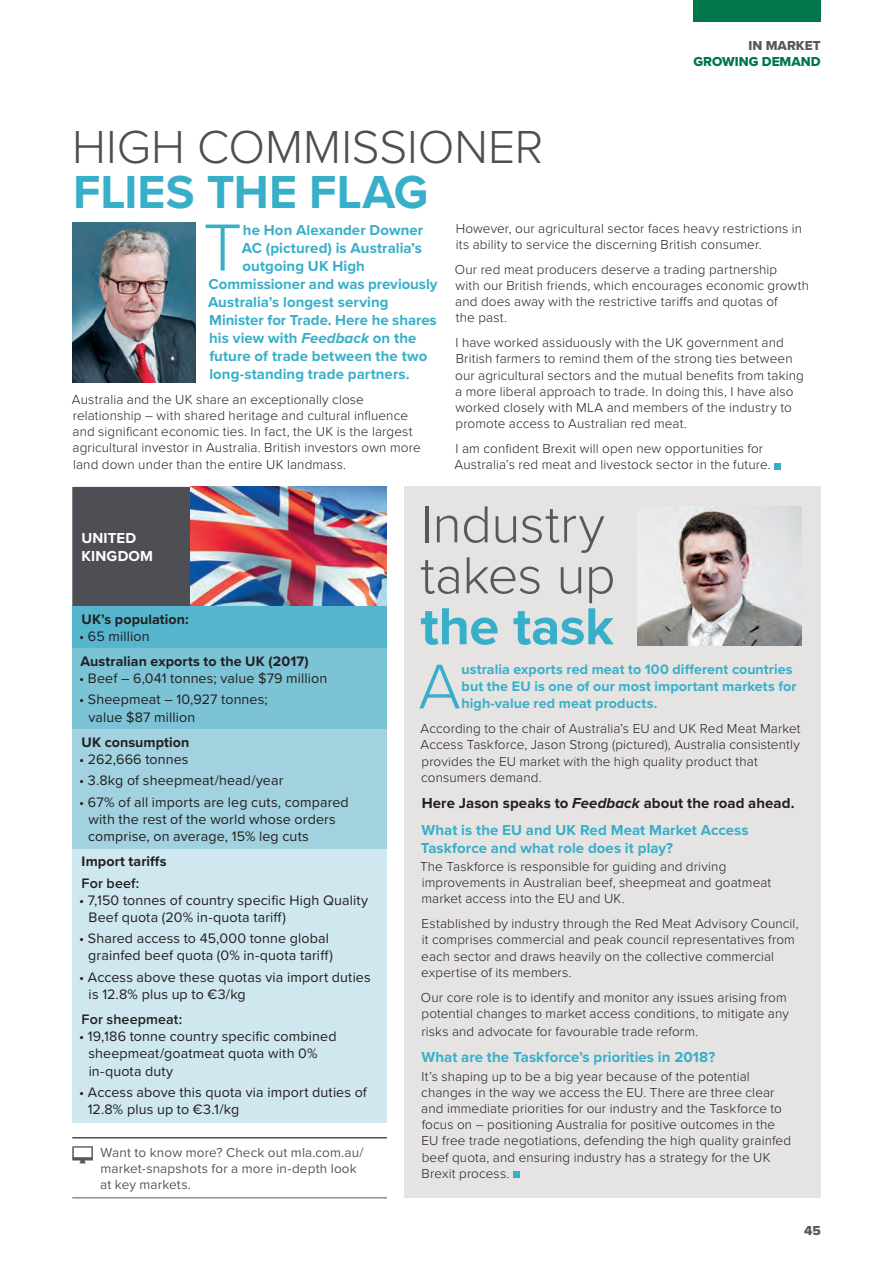
<style>
.page{position:relative;width:893px;height:1263px;background:#fff}
.page>*{position:absolute;margin:0;border:0;box-sizing:border-box;transform-origin:0 0}
.Intro_Para{font:300 69px "Proxima Nova";color:#37afc8}
.Intro_Para-2{font:300 65.55px "Proxima Nova";color:#37afc8}
.Story_Heading-Proxim{font:300 54px/51px "Proxima Nova";letter-spacing:-.01em;color:#57585a}
.Story_Heading-Proxim-2{font:300 48px/45px "Proxima Nova";color:#4d4f54}
.Intro_Para-3{font:700 15px "Proxima Nova";letter-spacing:.005em;color:#37afc8}
.Sub_Sub_Heading{font:700 15px/18px "Proxima Nova";letter-spacing:.005em;color:#37afc8}
.Sub_Sub_Heading-2{font:700 15px "Proxima Nova";letter-spacing:.005em;color:#231f20}
.Country_Heading{font:700 15px/18px "Proxima Nova";letter-spacing:.01em;color:#fff}
.Country_focus_text{font:14.25px/17.1px "Proxima Nova";letter-spacing:.01em;color:#231f20}
.Intro_Para-4{font:700 14.25px/17.1px "Proxima Nova";letter-spacing:.005em;color:#37afc8}
.Country_Heading-2{font:700 14.25px "Proxima Nova";letter-spacing:.005em;color:#231f20}
.Country_focus_text-2{font:600 14.25px "Proxima Nova";letter-spacing:.01em;color:#231f20}
.Body_Text{font:300 13.5px/16.2px "Proxima Nova";letter-spacing:.01em;color:#231f20}
.Contact_Details{font:13.5px/16.2px "Proxima Nova";letter-spacing:.01em;color:#57585a}
.t1{font:13.5px "Proxima Nova Extrabld";color:#00764a}
.t2{font:13.5px "Proxima Nova Extrabld";color:#57585a}
.s1{font-weight:700;color:#37afc8}
.s2{font-style:italic}
</style>
<div class="page">
<div style="left:774px;top:463px;width:7px;height:6px;background:#37afc8"></div>
<div style="left:404px;top:487px;width:417px;height:711px;background:#e6e3e3"></div>
<div style="left:513px;top:1171px;width:7px;height:7px;background:#37afc8"></div>
<div style="left:72px;top:487px;width:118px;height:119px;background:#4d4f54"></div>
<div style="left:72px;top:606px;width:315px;height:42px;background:#55b6cd"></div>
<div style="left:72px;top:648px;width:315px;height:81px;background:#7cc3d5"></div>
<div style="left:72px;top:729px;width:315px;height:119px;background:#a2d2e0"></div>
<div style="left:72px;top:848px;width:315px;height:274px;background:#cfe7ef"></div>
<img style="left:190px;top:487px;width:197px;height:119px">
<svg style="left:72px;top:1137px;width:28px;height:1px"></svg>
<hr style="left:100px;top:1137px;width:287px;height:1px;background:#4d4f54">
<svg style="left:72px;top:1197px;width:28px;height:1px"></svg>
<hr style="left:100px;top:1197px;width:287px;height:1px;background:#57585a">
<svg style="left:72px;top:1146px;width:21px;height:17px"></svg>
<img style="left:72px;top:223px;width:124px;height:159px">
<img style="left:638px;top:506px;width:163px;height:139px">
<div style="left:693px;top:0;width:128px;height:21px;background:#00764a"></div>
<p class="t2" style="left:748px;top:37px;width:74px">IN MARKET</p>
<p class="t1" style="left:693px;top:53px;width:129px">GROWING DEMAND</p>
<p class="Story_Heading-Proxim-2" style="left:72px;top:125px;width:473px">HIGH COMMISSIONER<br><span class="s1">FLIES THE FLAG</span></p>
<p class="Intro_Para" style="left:203px;top:206px;width:40px">T</p>
<p class="Intro_Para-3" style="left:243px;top:221px;width:182px">he Hon Alexander Downer</p>
<p class="Body_Text" style="left:456px;top:220px;width:348px">However, our agricultural sector faces heavy restrictions in its ability to service the discerning British consumer.</p>
<p class="Body_Text" style="left:455px;top:261px;width:356px">Our red meat producers deserve a trading partnership<br>with our British friends, which encourages economic growth and does away with the restrictive tariffs and quotas of<br>the past.</p>
<p class="Body_Text" style="left:455px;top:335px;width:350px">I have worked assiduously with the UK government and British farmers to remind them of the strong ties between our agricultural sectors and the mutual benefits from taking a more liberal approach to trade. In doing this, I have also worked closely with MLA and members of the industry to promote access to Australian red meat.</p>
<p class="Body_Text" style="left:455px;top:441px;width:318px">I am confident Brexit will open new opportunities for<br>Australia’s red meat and livestock sector in the future.</p>
<p class="Story_Heading-Proxim" style="left:420px;top:500px;width:197px">Industry takes up <span class="s1">the task</span></p>
<p class="Intro_Para-2" style="left:418px;top:647px;width:44px">A</p>
<p class="Intro_Para-4" style="left:461px;top:661px;width:337px">ustralia exports red meat to 100 different countries but the EU is one of our most important markets for high-value red meat products.</p>
<p class="Body_Text" style="left:421px;top:721px;width:381px">According to the chair of Australia’s EU and UK Red Meat Market Access Taskforce, Jason Strong (pictured), Australia consistently provides the EU market with the high quality product that consumers demand.</p>
<p class="Sub_Sub_Heading-2" style="left:422px;top:794px;width:374px">Here Jason speaks to <span class="s2">Feedback</span> about the road ahead.</p>
<p class="Sub_Sub_Heading" style="left:421px;top:821px;width:329px">What is the EU and UK Red Meat Market Access<br>Taskforce and what role does it play?</p>
<p class="Body_Text" style="left:420px;top:859px;width:353px">The Taskforce is responsible for guiding and driving improvements in Australian beef, sheepmeat and goatmeat market access into the EU and UK.</p>
<p class="Body_Text" style="left:421px;top:916px;width:379px">Established by industry through the Red Meat Advisory Council, it comprises commercial and peak council representatives from each sector and draws heavily on the collective commercial expertise of its members.</p>
<p class="Body_Text" style="left:421px;top:989px;width:369px">Our core role is to identify and monitor any issues arising from potential changes to market access conditions, to mitigate any</p>
<p class="Body_Text" style="left:421px;top:1023px;width:278px">risks and advocate for favourable trade reform.</p>
<p class="Sub_Sub_Heading" style="left:421px;top:1049px;width:295px">What are the Taskforce’s priorities in 2018?</p>
<p class="Body_Text" style="left:421px;top:1068px;width:371px">It’s shaping up to be a big year because of the potential changes in the way we access the EU. There are three clear and immediate priorities for our industry and the Taskforce to focus on – positioning Australia for positive outcomes in the EU free trade negotiations, defending the high quality grainfed beef quota, and ensuring industry has a strategy for the UK Brexit process.</p>
<p class="Intro_Para-3" style="left:242px;top:239px;width:182px">AC (pictured) is Australia’s</p>
<p class="Intro_Para-3" style="left:243px;top:257px;width:124px">outgoing UK High</p>
<p class="Intro_Para-3" style="left:209px;top:275px;width:230px">Commissioner and was previously</p>
<p class="Intro_Para-3" style="left:208px;top:293px;width:182px">Australia’s longest serving</p>
<p class="Intro_Para-3" style="left:209px;top:311px;width:229px">Minister for Trade. Here he shares</p>
<p class="Intro_Para-3" style="left:209px;top:329px;width:209px">his view with <span class="s2">Feedback</span> on the</p>
<p class="Intro_Para-3" style="left:209px;top:347px;width:219px">future of trade between the two</p>
<p class="Intro_Para-3" style="left:209px;top:365px;width:202px">long-standing trade partners.</p>
<p class="Body_Text" style="left:72px;top:391px;width:350px">Australia and the UK share an exceptionally close relationship – with shared heritage and cultural influence and significant economic ties. In fact, the UK is the largest agricultural investor in Australia. British investors own more land down under than the entire UK landmass.</p>
<p class="Country_Heading" style="left:81px;top:529px;width:73px">UNITED<br>KINGDOM</p>
<p class="Country_Heading-2" style="left:81px;top:610px;width:109px">UK’s population:</p>
<p class="Country_focus_text" style="left:79px;top:628px;width:72px">• 65 million</p>
<p class="Country_Heading-2" style="left:81px;top:653px;width:230px">Australian exports to the UK (2017)</p>
<p class="Country_focus_text" style="left:79px;top:670px;width:250px">• Beef – 6,041 tonnes; value $79 million</p>
<p class="Country_focus_text" style="left:88px;top:691px;width:181px;text-indent:-9px">• Sheepmeat – 10,927 tonnes; value $87 million</p>
<p class="Country_Heading-2" style="left:81px;top:734px;width:110px">UK consumption</p>
<p class="Country_focus_text" style="left:79px;top:751px;width:111px">• 262,666 tonnes</p>
<p class="Country_focus_text" style="left:79px;top:772px;width:206px">• 3.8kg of sheepmeat/head/year</p>
<p class="Country_focus_text" style="left:88px;top:794px;width:262px;text-indent:-9px">• 67% of all imports are leg cuts, compared with the rest of the world whose orders comprise, on average, 15% leg cuts</p>
<p class="Country_Heading-2" style="left:82px;top:853px;width:87px">Import tariffs</p>
<p class="Country_focus_text-2" style="left:82px;top:874px;width:59px">For beef:</p>
<p class="Country_focus_text" style="left:89px;top:892px;width:281px;text-indent:-9px">• 7,150 tonnes of country specific High Quality<br>Beef quota (20% in-quota tariff)</p>
<p class="Country_focus_text" style="left:79px;top:930px;width:255px;text-align:right">• Shared access to 45,000 tonne global grainfed beef quota (0% in-quota tariff)</p>
<p class="Country_focus_text" style="left:89px;top:968px;width:284px;text-indent:-9px">• Access above these quotas via import duties is 12.8% plus up to €3/kg</p>
<p class="Country_focus_text-2" style="left:82px;top:1011px;width:102px">For sheepmeat:</p>
<p class="Country_focus_text" style="left:88px;top:1028px;width:250px;text-indent:-9px">• 19,186 tonne country specific combined sheepmeat/goatmeat quota with 0% in-quota duty</p>
<p class="Country_focus_text" style="left:88px;top:1084px;width:281px;text-indent:-9px">• Access above this quota via import duties of<br>12.8% plus up to €3.1/kg</p>
<p class="Contact_Details" style="left:100px;top:1144px;width:265px">Want to know more? Check out mla.com.au/ market-snapshots for a more in-depth look at key markets.</p>
<p class="t2" style="left:804px;top:1223px;width:18px">45</p>
</div>
